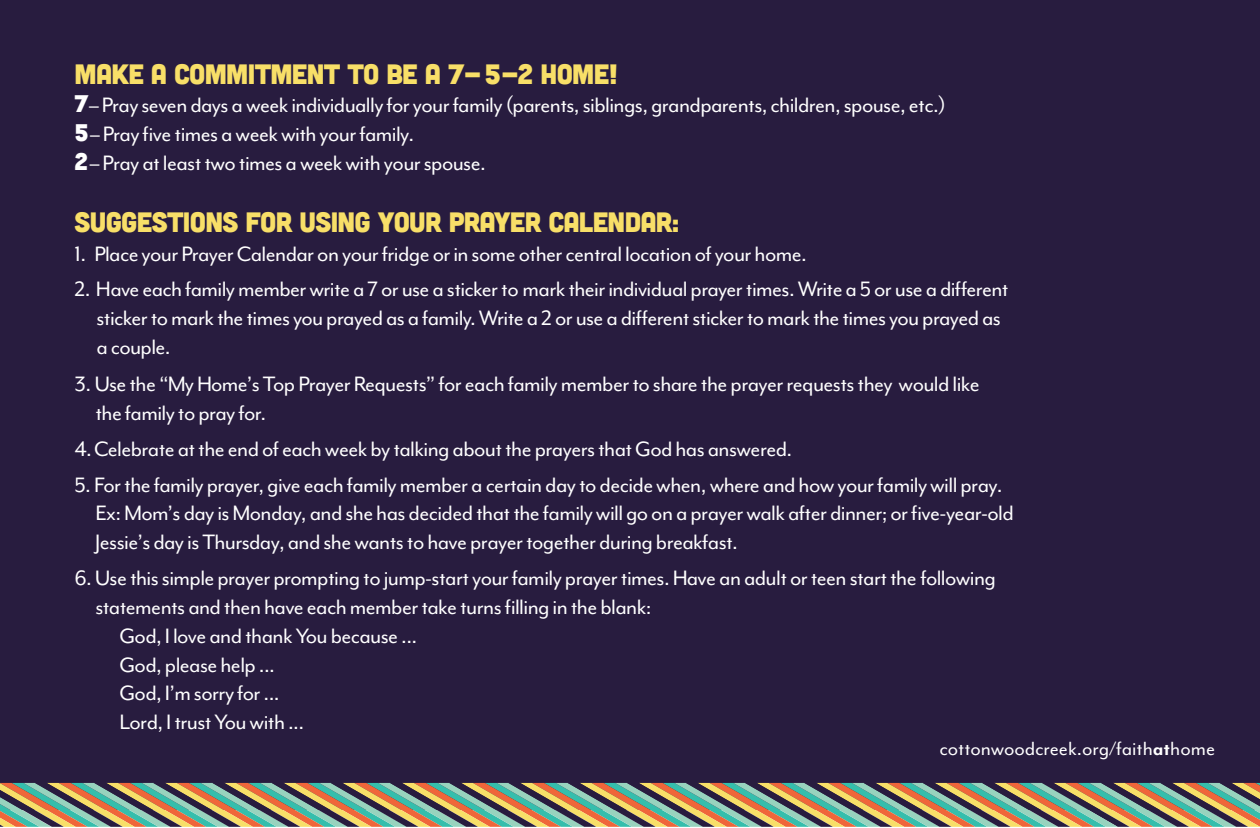
<style>
.page{position:relative;width:1260px;height:828px;background:#fff}
.page>*{position:absolute;margin:0;border:0;box-sizing:border-box;transform-origin:0 0}
.t1{font:28px "Cubano Sharp";letter-spacing:-.025em;color:#f8df68}
.t2{font:24px/28.8px "Mr Eaves Mod OT";letter-spacing:-.025em;color:#fff}
.t3{font:22px "Mr Eaves Mod OT";color:#fff}
.s1{font-family:"Cubano Sharp"}
.s2{font-weight:700}
</style>
<div class="page">
<div style="left:0;top:0;width:1260px;height:810px;background:#281c3f"></div>
<svg style="left:0;top:783px;width:1260px;height:44px;background:#929575"></svg>
<p class="t1" style="left:74px;top:55px;width:545px">MAKE A COMMITMENT TO BE A 7-5-2 HOME!</p>
<p class="t2" style="left:74px;top:91px;width:873px"><span class="s1">7</span> – Pray seven days a week individually for your family (parents, siblings, grandparents, children, spouse, etc.)<br><span class="s1">5</span> – Pray five times a week with your family.<br><span class="s1">2</span> – Pray atleasttwo times a week with your spouse.</p>
<p class="t1" style="left:74px;top:204px;width:606px">SUGGESTIONS FOR USING YOUR PRAYER CALENDAR:</p>
<p class="t2" style="left:74px;top:240px;width:734px">1. Place your PrayerCalendar on your fridge or in some other central location of your home.</p>
<p class="t2" style="left:97px;top:275px;width:914px;text-indent:-22px">2. Have each family member write a 7 or use a sticker to mark their individual prayer times. Write a 5 or use a different sticker to mark the times you prayed as a family. Write a 2 or use a different sticker to mark the times you prayed as a couple.</p>
<p class="t2" style="left:95px;top:370px;width:886px;text-indent:-21px">3. Use the “My Home’s Top Prayer Requests” for each family member to share the prayer requests they would like the family to pray for.</p>
<p class="t2" style="left:75px;top:434px;width:719px">4.Celebrate at the end of each week by talking about the prayers that God has answered.</p>
<p class="t2" style="left:95px;top:470px;width:920px;text-indent:-21px">5. Forthe family prayer, give each family member a certain day to decide when, where and how your family will pray.<br>Ex: Mom’s day is Monday, and she has decided that the family will go on a prayer walk after dinner; or five-year-old<br>Jessie’s day is Thursday, and she wants to have prayer together during breakfast.</p>
<p class="t2" style="left:75px;top:564px;width:923px">6. Use this simple prayer prompting to jump-start your family prayer times. Have an adult orteen startthe following</p>
<p class="t2" style="left:95px;top:593px;width:558px">statements and then have each member take turns filling in the blank:</p>
<p class="t2" style="left:120px;top:622px;width:299px">God, I love and thankYou because ...</p>
<p class="t2" style="left:120px;top:650px;width:157px">God, please help ...</p>
<p class="t2" style="left:120px;top:679px;width:162px">God, I’m sorry for ...</p>
<p class="t2" style="left:120px;top:708px;width:186px">Lord, I trustYou with ...</p>
<p class="t3" style="left:939px;top:737px;width:277px">cottonwoodcreek.org/faith<span class="s2">at</span>home</p>
</div>
